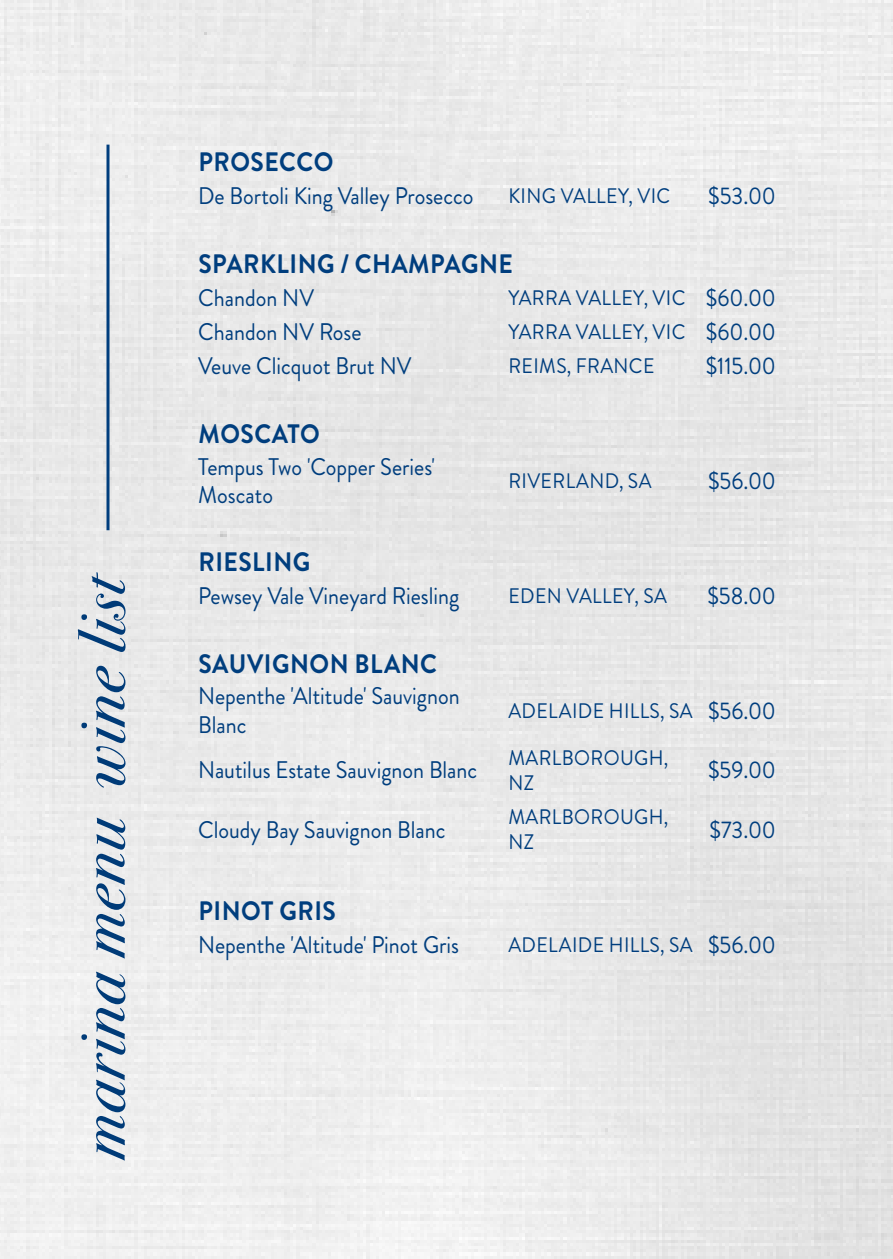
<style>
.page{position:relative;width:893px;height:1259px;background:#fff}
.page>*{position:absolute;margin:0;border:0;box-sizing:border-box;transform-origin:0 0}
.t1{font:italic 66px "Bodoni Svty Two ITCTT";letter-spacing:.01em;color:#003b78}
.t2{font:700 26.7px "Brandon Grotesque";letter-spacing:.02em;color:#003e7e;scale:.92 1}
.t3{font:24px/28.8px "Brandon Grotesque";color:#003e7e;scale:.92 1}
.t4{font:21px/25.2px "Brandon Grotesque";letter-spacing:.02em;color:#003e7e;scale:.92 1}
.s1{font-size:24px}
</style>
<div class="page">
<img style="left:0;top:0;width:893px;height:1259px">
<svg style="left:106px;top:145px;width:4px;height:385px;background:#396898"></svg>
<h1 class="t1" style="left:45px;top:1159px;width:589px;rotate:-90deg">marina menu wine list</h1>
<p class="t2" style="left:198px;top:143px;width:148px">PROSECCO</p>
<p class="t3" style="left:198px;top:182px;width:301px">De Bortoli King Valley Prosecco</p>
<p class="t4" style="left:508px;top:183px;width:178px">KING VALLEY, VIC</p>
<p class="t3" style="left:708px;top:182px;width:75px">$53.00</p>
<p class="t2" style="left:198px;top:245px;width:343px">SPARKLING / CHAMPAGNE</p>
<p class="t3" style="left:198px;top:284px;width:127px">Chandon NV</p>
<p class="t4" style="left:508px;top:285px;width:292px">YARRA VALLEY, VIC <span class="s1">$60.00</span></p>
<p class="t3" style="left:198px;top:318px;width:179px">Chandon NV Rose</p>
<p class="t4" style="left:508px;top:319px;width:292px">YARRA VALLEY, VIC <span class="s1">$60.00</span></p>
<p class="t3" style="left:198px;top:352px;width:233px">Veuve Clicquot Brut NV</p>
<p class="t4" style="left:508px;top:354px;width:160px">REIMS, FRANCE</p>
<p class="t3" style="left:706px;top:352px;width:78px">$115.00</p>
<p class="t2" style="left:198px;top:415px;width:134px">MOSCATO</p>
<p class="t3" style="left:198px;top:452px;width:259px">Tempus Two 'Copper Series'<br>Moscato</p>
<p class="t4" style="left:508px;top:468px;width:157px">RIVERLAND, SA</p>
<p class="t3" style="left:708px;top:467px;width:75px">$56.00</p>
<p class="t2" style="left:198px;top:543px;width:123px">RIESLING</p>
<p class="t3" style="left:198px;top:581px;width:285px">Pewsey Vale Vineyard Riesling</p>
<p class="t4" style="left:508px;top:583px;width:174px">EDEN VALLEY, SA</p>
<p class="t3" style="left:707px;top:581px;width:76px">$58.00</p>
<p class="t2" style="left:198px;top:645px;width:261px">SAUVIGNON BLANC</p>
<p class="t3" style="left:198px;top:682px;width:286px">Nepenthe 'Altitude' Sauvignon<br>Blanc</p>
<p class="t4" style="left:508px;top:698px;width:292px">ADELAIDE HILLS, SA <span class="s1">$56.00</span></p>
<p class="t3" style="left:198px;top:756px;width:305px">Nautilus Estate Sauvignon Blanc</p>
<p class="t4" style="left:508px;top:745px;width:175px">MARLBOROUGH,<br>NZ</p>
<p class="t3" style="left:708px;top:756px;width:75px">$59.00</p>
<p class="t3" style="left:198px;top:815px;width:270px">Cloudy Bay Sauvignon Blanc</p>
<p class="t4" style="left:508px;top:804px;width:175px">MARLBOROUGH,<br>NZ</p>
<p class="t3" style="left:709px;top:815px;width:74px">$73.00</p>
<p class="t2" style="left:198px;top:891px;width:151px">PINOT GRIS</p>
<p class="t3" style="left:198px;top:930px;width:285px">Nepenthe 'Altitude' Pinot Gris</p>
<p class="t4" style="left:508px;top:932px;width:292px">ADELAIDE HILLS, SA <span class="s1">$56.00</span></p>
</div>
